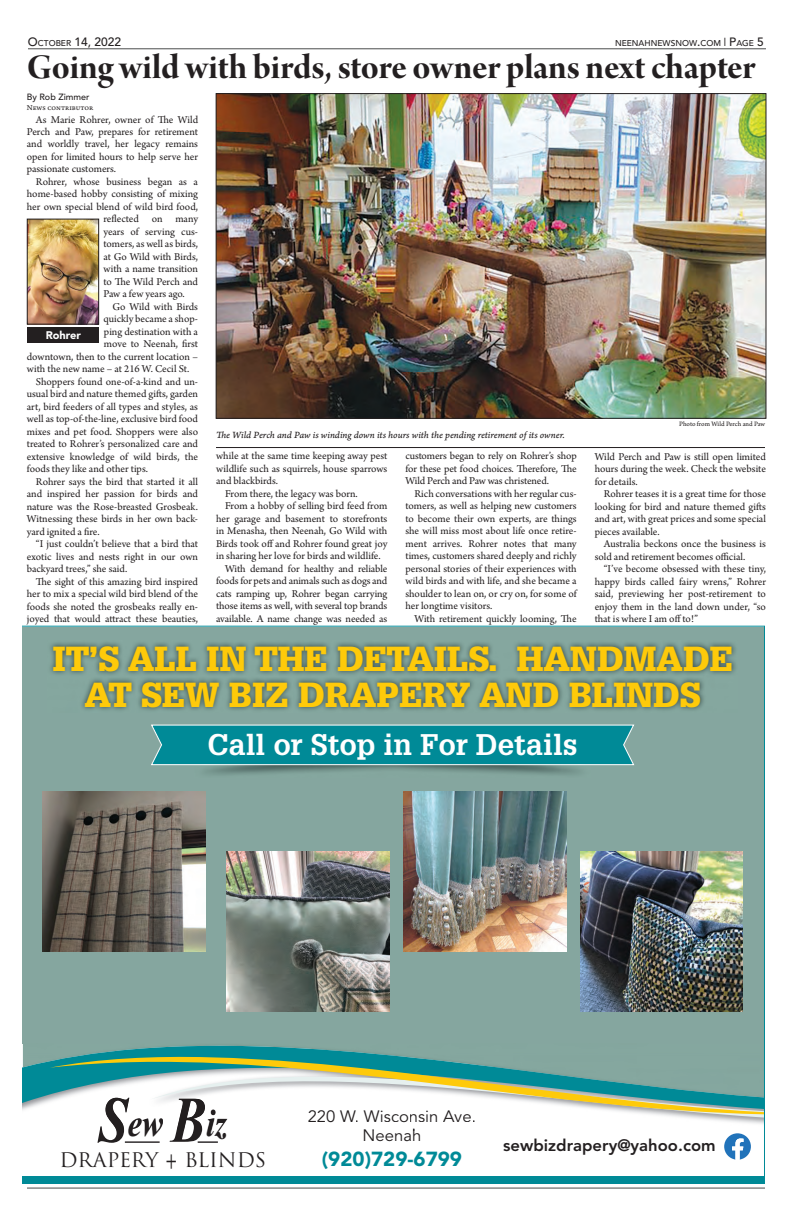
<style>
.page{position:relative;width:792px;height:1224px;background:#fff}
.page>*{position:absolute;margin:0;border:0;box-sizing:border-box;transform-origin:0 0}
.t1{font:italic 700 39px "Times New Roman";color:#231f20;scale:.81 1}
.t2{font:37px "Arno Pro Bold Display";letter-spacing:-.005em;color:#231f20}
.t3{font:900 34px/35.4px "Glypha LT Std";color:#feca0a;text-align:center}
.t4{font:700 29.1px "Glypha LT Std";color:#fff}
.t5{font:900 20.2px "Avenir LT Std";color:#008a97}
.t6{font:19.6px "Trajan Pro 3";letter-spacing:-.01em;color:#231f20}
.t7{font:16.4px/19.7px "Avenir LT Std";color:#231f20;text-align:center}
.t8{font:800 16.4px "Avenir LT Std";color:#231f20}
.t9{font:500 12px "Avenir LT Std";color:#231f20}
.t10{font:11px/12.5px "Arno Pro";color:#231f20;text-align:justify}
.t11{font:900 11px "Avenir LT Std";color:#fff}
.t12{font:10px "Arno Pro Italic Caption";letter-spacing:-.005em;color:#231f20}
.t13{font:500 9px "Avenir LT Std";color:#231f20}
.t14{font:500 8.4px "Avenir LT Std";color:#231f20}
.t15{font:8px "Arno Pro Sm Text";letter-spacing:-.005em;color:#231f20}
.t16{font:7px "Arno Pro Sm Text";letter-spacing:-.005em;color:#231f20}
.s1{font-size:8.4px}
.s2{font-size:12px}
.s3{font-size:65px}
.s4{font-size:29.2px}
</style>
<div class="page">
<hr style="left:27px;top:1188px;width:738px;height:1px;background:#4b4c4d">
<hr style="left:28px;top:48px;width:738px;height:1px;background:#4b4c4d">
<hr style="left:216px;top:447px;width:549px;height:1px;background:#231f20">
<div style="left:27px;top:327px;width:72px;height:16px;background:#231f20"></div>
<img style="left:29px;top:221px;width:68px;height:101px">
<div style="left:27px;top:219px;width:72px;height:105px;border:1px solid #231f20"></div>
<img style="left:218px;top:95px;width:546px;height:322px">
<svg style="left:23px;top:626px;width:742px;height:558px"></svg>
<img style="left:48px;top:641px;width:689px;height:72px">
<img style="left:195px;top:765px;width:395px;height:13px">
<svg style="left:150px;top:724px;width:485px;height:41px;background:#11909c"></svg>
<hr style="left:125px;top:1141px;width:35px;height:2px;background:#231f20">
<hr style="left:198px;top:1141px;width:20px;height:2px;background:#231f20">
<img style="left:43px;top:791px;width:162px;height:161px">
<img style="left:227px;top:851px;width:163px;height:161px">
<img style="left:404px;top:791px;width:162px;height:161px">
<img style="left:580px;top:851px;width:163px;height:161px">
<svg style="left:724px;top:1133px;width:27px;height:27px"></svg>
<p class="t9" style="left:28px;top:35px;width:95px">O<span class="s1">CTOBER</span> 14, 2022</p>
<p class="t14" style="left:615px;top:38px;width:150px">NEENAHNEWSNOW<span class="s2">.</span>COM <span class="s2">P</span>AGE <span class="s2">5</span></p>
<h2 class="t2" style="left:27px;top:46px;width:730px">Going wild with birds, store owner plans next chapter</h2>
<p class="t13" style="left:27px;top:92px;width:64px">By Rob Zimmer</p>
<p class="t15" style="left:27px;top:103px;width:68px">News contributor</p>
<p class="t10" style="left:27px;top:114px;width:173px;text-indent:9px">As Marie Rohrer, owner of The Wild Perch and Paw, prepares for retirement and worldly travel, her legacy remains open for limited hours to help serve her passionate customers.</p>
<p class="t10" style="left:36px;top:176px;width:164px">Rohrer, whose business began as a</p>
<p class="t10" style="left:27px;top:189px;width:173px">home-based hobby consisting of mixing</p>
<p class="t10" style="left:27px;top:201px;width:173px">her own special blend of wild bird food,</p>
<p class="t10" style="left:103px;top:213px;width:96px">reflected on many</p>
<p class="t10" style="left:103px;top:226px;width:96px">years of serving cus-</p>
<p class="t10" style="left:103px;top:238px;width:96px">tomers, as well as birds,</p>
<p class="t10" style="left:103px;top:251px;width:96px">at Go Wild with Birds,</p>
<p class="t10" style="left:103px;top:263px;width:96px">with a name transition</p>
<p class="t10" style="left:103px;top:276px;width:96px">to The Wild Perch and</p>
<p class="t10" style="left:103px;top:288px;width:83px">Paw a few years ago.</p>
<p class="t10" style="left:112px;top:301px;width:87px">Go Wild with Birds</p>
<p class="t10" style="left:103px;top:313px;width:96px">quickly became a shop-</p>
<p class="t10" style="left:104px;top:326px;width:96px">ping destination with a</p>
<p class="t10" style="left:104px;top:338px;width:96px">move to Neenah, first</p>
<p class="t10" style="left:27px;top:351px;width:173px">downtown, then to the current location –</p>
<p class="t10" style="left:27px;top:363px;width:164px">with the new name – at 216 W. Cecil St.</p>
<p class="t10" style="left:36px;top:376px;width:164px">Shoppers found one-of-a-kind and un-</p>
<p class="t10" style="left:27px;top:388px;width:173px">usual bird and nature themed gifts, garden</p>
<p class="t10" style="left:27px;top:401px;width:173px">art, bird feeders of all types and styles, as</p>
<p class="t10" style="left:27px;top:413px;width:173px">well as top-of-the-line, exclusive bird food</p>
<p class="t10" style="left:27px;top:426px;width:173px">mixes and pet food. Shoppers were also</p>
<p class="t10" style="left:27px;top:438px;width:173px">treated to Rohrer’s personalized care and</p>
<p class="t10" style="left:27px;top:451px;width:173px">extensive knowledge of wild birds, the</p>
<p class="t10" style="left:27px;top:463px;width:123px">foods they like and other tips.</p>
<p class="t10" style="left:36px;top:476px;width:164px">Rohrer says the bird that started it all</p>
<p class="t10" style="left:27px;top:488px;width:173px">and inspired her passion for birds and</p>
<p class="t10" style="left:27px;top:501px;width:173px">nature was the Rose-breasted Grosbeak.</p>
<p class="t10" style="left:27px;top:513px;width:173px">Witnessing these birds in her own back-</p>
<p class="t10" style="left:27px;top:526px;width:74px">yard ignited a fire.</p>
<p class="t10" style="left:36px;top:538px;width:164px">“I just couldn’t believe that a bird that</p>
<p class="t10" style="left:27px;top:551px;width:173px">exotic lives and nests right in our own</p>
<p class="t10" style="left:27px;top:563px;width:102px">backyard trees,” she said.</p>
<p class="t10" style="left:36px;top:576px;width:164px">The sight of this amazing bird inspired</p>
<p class="t10" style="left:27px;top:588px;width:173px">her to mix a special wild bird blend of the</p>
<p class="t10" style="left:27px;top:601px;width:173px">foods she noted the grosbeaks really en-</p>
<p class="t10" style="left:27px;top:613px;width:173px">joyed that would attract these beauties,</p>
<p class="t11" style="left:46px;top:329px;width:37px">Rohrer</p>
<p class="t16" style="left:679px;top:420px;width:88px">Photo from Wild Perch and Paw</p>
<p class="t12" style="left:216px;top:429px;width:350px">The Wild Perch and Paw is winding down its hours with the pending retirement of its owner.</p>
<p class="t10" style="left:405px;top:450px;width:173px">customers began to rely on Rohrer’s shop for these pet food choices. Therefore, The Wild Perch and Paw was christened.</p>
<p class="t10" style="left:405px;top:488px;width:173px;text-indent:9px">Rich conversations with her regular cus&shy;tomers, as well as helping new customers to become their own experts, are things she will miss most about life once retire&shy;ment arrives. Rohrer notes that many times, customers shared deeply and richly personal stories of their experiences with wild birds and with life, and she became a shoulder to lean on, or cry on, for some of her longtime visitors.</p>
<p class="t10" style="left:414px;top:613px;width:164px">With retirement quickly looming, The</p>
<p class="t10" style="left:216px;top:450px;width:173px">while at the same time keeping away pest</p>
<p class="t10" style="left:216px;top:463px;width:173px">wildlife such as squirrels, house sparrows</p>
<p class="t10" style="left:216px;top:475px;width:63px">and blackbirds.</p>
<p class="t10" style="left:225px;top:488px;width:134px">From there, the legacy was born.</p>
<p class="t10" style="left:225px;top:500px;width:164px">From a hobby of selling bird feed from</p>
<p class="t10" style="left:216px;top:513px;width:173px">her garage and basement to storefronts</p>
<p class="t10" style="left:216px;top:525px;width:173px">in Menasha, then Neenah, Go Wild with</p>
<p class="t10" style="left:216px;top:538px;width:173px">Birds took off and Rohrer found great joy</p>
<p class="t10" style="left:216px;top:550px;width:166px">in sharing her love for birds and wildlife.</p>
<p class="t10" style="left:225px;top:563px;width:164px">With demand for healthy and reliable</p>
<p class="t10" style="left:216px;top:575px;width:173px">foods for pets and animals such as dogs and</p>
<p class="t10" style="left:216px;top:588px;width:173px">cats ramping up, Rohrer began carrying</p>
<p class="t10" style="left:216px;top:600px;width:173px">those items as well, with several top brands</p>
<p class="t10" style="left:216px;top:613px;width:173px">available. A name change was needed as</p>
<p class="t10" style="left:595px;top:451px;width:173px">Wild Perch and Paw is still open limited hours during the week. Check the website for details.</p>
<p class="t10" style="left:595px;top:488px;width:173px;text-indent:9px">Rohrer teases it is a great time for those looking for bird and nature themed gifts and art, with great prices and some special pieces available.</p>
<p class="t10" style="left:595px;top:538px;width:173px;text-indent:9px">Australia beckons once the business is sold and retirement becomes official.</p>
<p class="t10" style="left:595px;top:563px;width:173px;text-indent:9px">“I’ve become obsessed with these tiny, happy birds called fairy wrens,” Rohrer said, previewing her post-retirement to enjoy them in the land down under, “so that is where I am off to!”</p>
<h3 class="t3" style="left:53px;top:642px;width:682px">IT’S ALL IN THE DETAILS. HANDMADE<br>AT SEW BIZ DRAPERY AND BLINDS</h3>
<h3 class="t4" style="left:208px;top:734px;width:372px">Call or Stop in For Details</h3>
<h1 class="t1" style="left:99px;top:1100px;width:160px"><span class="s3">S</span>ew <span class="s3">B</span>iz</h1>
<h3 class="t7" style="left:308px;top:1106px;width:170px">220 W. Wisconsin Ave.<br>Neenah</h3>
<h3 class="t6" style="left:60px;top:1148px;width:208px">DRAPERY <span class="s4">+</span> BLINDS</h3>
<h3 class="t5" style="left:322px;top:1151px;width:142px">(920)729-6799</h3>
<h3 class="t8" style="left:503px;top:1138px;width:214px">sewbizdrapery@yahoo.com</h3>
</div>
